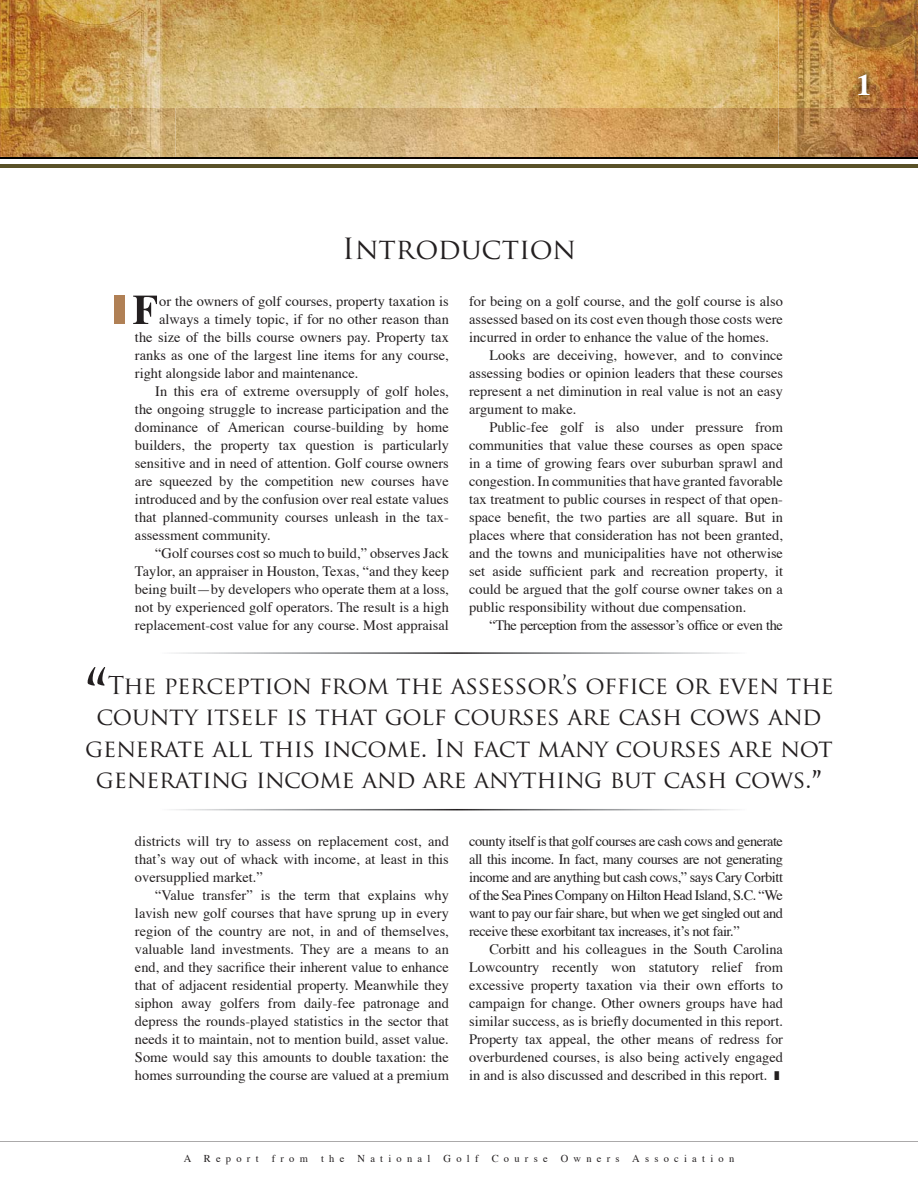
<style>
.page{position:relative;width:918px;height:1188px;background:#fff}
.page>*{position:absolute;margin:0;border:0;box-sizing:border-box;transform-origin:0 0}
.t1{font:75px "Trajan Pro";color:#231f20}
.t2{font:700 30px "Times";color:#fff}
.t3{font:28.5px "Trajan Pro";color:#231f20}
.t4{font:24px "Trajan Pro";letter-spacing:-.01em;color:#231f20}
.t5{font:14.4px/18px "Times";color:#231f20;text-align:justify}
.t6{font:14.4px "Times";letter-spacing:-.03em;color:#231f20}
.t7{font:10.5px "Times";letter-spacing:.5em;color:#231f20}
.s1{font-size:33px}
</style>
<div class="page">
<img style="left:132px;top:108px;width:647px;height:50px">
<div style="left:114px;top:296px;width:10px;height:28px;background:#b08055"></div>
<img style="left:1px;top:108px;width:131px;height:50px">
<svg style="left:133px;top:296px;width:24px;height:28px"></svg>
<hr style="left:0;top:165px;width:918px;height:3px;background:#595128">
<hr style="left:176px;top:158px;width:742px;height:1px;background:#231f20">
<img style="left:1px;top:158px;width:175px;height:1px">
<img style="left:176px;top:0;width:603px;height:108px">
<img style="left:1px;top:0;width:175px;height:108px">
<img style="left:779px;top:108px;width:139px;height:51px">
<img style="left:779px;top:0;width:139px;height:108px">
<img style="left:853px;top:67px;width:22px;height:35px">
<hr style="left:0;top:1141px;width:918px;height:1px;background:#231f20">
<svg style="left:0;top:0;width:1px;height:165px"></svg>
<h2 class="t2" style="left:856px;top:72px;width:16px">1</h2>
<h3 class="t3" style="left:342px;top:232px;width:235px">Introduction</h3>
<p class="t5" style="left:159px;top:293px;width:291px">or the owners of golf courses, property taxation is</p>
<p class="t5" style="left:159px;top:311px;width:291px">always a timely topic, if for no other reason than</p>
<p class="t5" style="left:135px;top:329px;width:315px">the size of the bills course owners pay. Property tax</p>
<p class="t5" style="left:135px;top:347px;width:315px">ranks as one of the largest line items for any course,</p>
<p class="t5" style="left:135px;top:365px;width:225px">right alongside labor and maintenance.</p>
<p class="t5" style="left:155px;top:383px;width:295px">In this era of extreme oversupply of golf holes,</p>
<p class="t5" style="left:135px;top:401px;width:315px">the ongoing struggle to increase participation and the</p>
<p class="t5" style="left:135px;top:419px;width:315px">dominance of American course-building by home</p>
<p class="t5" style="left:135px;top:437px;width:315px">builders, the property tax question is particularly</p>
<p class="t5" style="left:135px;top:455px;width:315px">sensitive and in need of attention. Golf course owners</p>
<p class="t5" style="left:135px;top:473px;width:315px">are squeezed by the competition new courses have</p>
<p class="t5" style="left:135px;top:491px;width:315px">introduced and by the confusion over real estate values</p>
<p class="t5" style="left:135px;top:509px;width:315px">that planned-community courses unleash in the tax-</p>
<p class="t5" style="left:135px;top:527px;width:137px">assessment community.</p>
<p class="t5" style="left:155px;top:545px;width:295px">“Golf courses cost so much to build,” observes Jack</p>
<p class="t5" style="left:135px;top:563px;width:315px">Taylor, an appraiser in Houston, Texas, “and they keep</p>
<p class="t5" style="left:135px;top:581px;width:315px">being built—by developers who operate them at a loss,</p>
<p class="t5" style="left:135px;top:599px;width:315px">not by experienced golf operators. The result is a high</p>
<p class="t5" style="left:135px;top:617px;width:315px">replacement-cost value for any course. Most appraisal</p>
<p class="t5" style="left:469px;top:293px;width:315px">for being on a golf course, and the golf course is also</p>
<p class="t5" style="left:469px;top:311px;width:315px">assessed based on its cost even though those costs were</p>
<p class="t5" style="left:469px;top:329px;width:301px">incurred in order to enhance the value of the homes.</p>
<p class="t5" style="left:489px;top:347px;width:295px">Looks are deceiving, however, and to convince</p>
<p class="t5" style="left:469px;top:365px;width:315px">assessing bodies or opinion leaders that these courses</p>
<p class="t5" style="left:469px;top:383px;width:315px">represent a net diminution in real value is not an easy</p>
<p class="t5" style="left:469px;top:401px;width:109px">argument to make.</p>
<p class="t5" style="left:489px;top:419px;width:295px">Public-fee golf is also under pressure from</p>
<p class="t5" style="left:469px;top:437px;width:315px">communities that value these courses as open space</p>
<p class="t5" style="left:469px;top:455px;width:315px">in a time of growing fears over suburban sprawl and</p>
<p class="t5" style="left:469px;top:473px;width:315px">congestion. In communities that have granted favorable</p>
<p class="t5" style="left:469px;top:491px;width:315px">tax treatment to public courses in respect of that open-</p>
<p class="t5" style="left:469px;top:509px;width:315px">space benefit, the two parties are all square. But in</p>
<p class="t5" style="left:469px;top:527px;width:315px">places where that consideration has not been granted,</p>
<p class="t5" style="left:469px;top:545px;width:315px">and the towns and municipalities have not otherwise</p>
<p class="t5" style="left:469px;top:563px;width:315px">set aside sufficient park and recreation property, it</p>
<p class="t5" style="left:469px;top:581px;width:315px">could be argued that the golf course owner takes on a</p>
<p class="t5" style="left:469px;top:599px;width:279px">public responsibility without due compensation.</p>
<p class="t6" style="left:489px;top:619px;width:295px">“The perception from the assessor’s office or even the</p>
<h1 class="t1" style="left:84px;top:659px;width:26px">“</h1>
<h3 class="t4" style="left:108px;top:672px;width:728px">The perception from the assessor’s office or even the</h3>
<h3 class="t4" style="left:96px;top:703px;width:727px">county itself is that golf courses are cash cows and</h3>
<h3 class="t4" style="left:85px;top:735px;width:749px">generate all this income. In fact many courses are not</h3>
<h3 class="t4" style="left:96px;top:766px;width:728px">generating income and are anything but cash cows.<span class="s1">”</span></h3>
<p class="t5" style="left:135px;top:833px;width:315px">districts will try to assess on replacement cost, and that’s way out of whack with income, at least in this oversupplied market.”</p>
<p class="t5" style="left:135px;top:887px;width:315px;text-indent:20px">“Value transfer” is the term that explains why lavish new golf courses that have sprung up in every region of the country are not, in and of themselves, valuable land investments. They are a means to an end, and they sacrifice their inherent value to enhance that of adjacent residential property. Meanwhile they siphon away golfers from daily-fee patronage and depress the rounds-played statistics in the sector that needs it to maintain, not to mention build, asset value.<br>Some would say this amounts to double taxation: the homes surrounding the course are valued at a premium</p>
<p class="t5" style="left:469px;top:833px;width:315px">county itself is that golf courses are cash cows and generate all this income. In fact, many courses are not generating income and are anything but cash cows,” says Cary Corbitt of the Sea Pines Company on Hilton Head Island, S.C. “We want to pay our fair share, but when we get singled out and receive these exorbitant tax increases, it’s not fair.”</p>
<p class="t5" style="left:469px;top:941px;width:315px;text-indent:20px">Corbitt and his colleagues in the South Carolina Lowcountry recently won statutory relief from excessive property taxation via their own efforts to campaign for change. Other owners groups have had similar success, as is briefly documented in this report.<br>Property tax appeal, the other means of redress for overburdened courses, is also being actively engaged in and is also discussed and described in this report. ■</p>
<p class="t7" style="left:184px;top:1154px;width:126px">A Report from</p>
<p class="t7" style="left:321px;top:1154px;width:25px">the</p>
<p class="t7" style="left:358px;top:1154px;width:74px">National</p>
<p class="t7" style="left:444px;top:1154px;width:106px">Golf Course</p>
<p class="t7" style="left:561px;top:1154px;width:175px">Owners Association</p>
</div>
